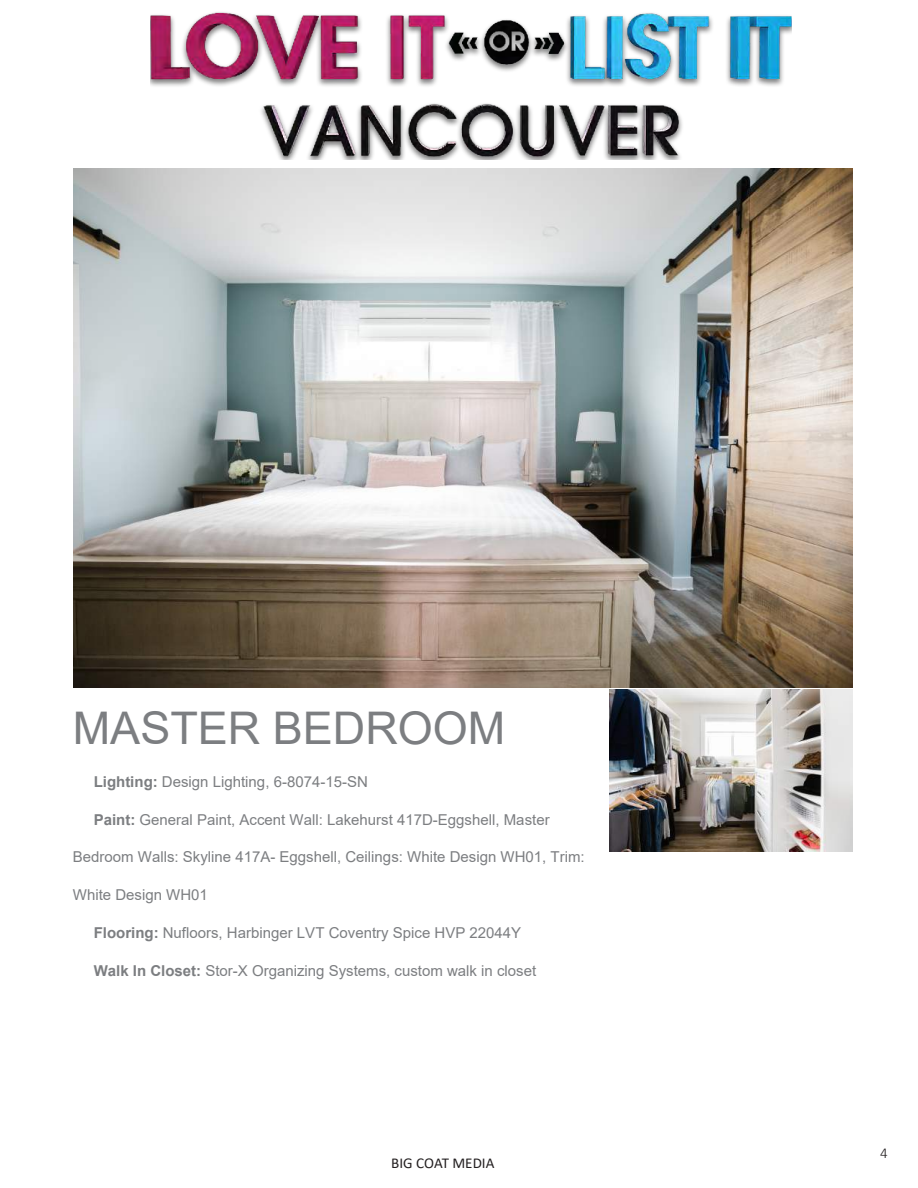
<style>
.page{position:relative;width:918px;height:1188px;background:#fff}
.page>*{position:absolute;margin:0;border:0;box-sizing:border-box;transform-origin:0 0}
.t1{font:45px "Arial";color:#7c7e81}
.t2{font:15px "Arial";color:#7c7e81}
.t3{font:15px "Calibri";color:#231f20}
.t4{font:300 15px "Calibri";color:#231f20}
.s1{font-weight:700}
</style>
<div class="page">
<img style="left:151px;top:12px;width:641px;height:147px">
<img style="left:73px;top:168px;width:780px;height:520px">
<img style="left:609px;top:689px;width:243px;height:162px">
<h1 class="t1" style="left:73px;top:697px;width:434px">MASTER BEDROOM</h1>
<p class="t2" style="left:94px;top:771px;width:276px"><span class="s1">Lighting:</span> Design Lighting, 6-8074-15-SN</p>
<p class="t2" style="left:94px;top:809px;width:457px"><span class="s1">Paint:</span> General Paint, Accent Wall: Lakehurst 417D-Eggshell, Master</p>
<p class="t2" style="left:73px;top:847px;width:513px">Bedroom Walls: Skyline 417A- Eggshell, Ceilings: White Design WH01, Trim:</p>
<p class="t2" style="left:73px;top:885px;width:137px">White Design WH01</p>
<p class="t2" style="left:94px;top:922px;width:429px"><span class="s1">Flooring:</span> Nufloors, Harbinger LVT Coventry Spice HVP 22044Y</p>
<p class="t2" style="left:94px;top:960px;width:444px"><span class="s1">Walk In Closet:</span> Stor-X Organizing Systems, custom walk in closet</p>
<p class="t3" style="left:391px;top:1152px;width:105px">BIG COAT MEDIA</p>
<p class="t4" style="left:880px;top:1144px;width:9px">4</p>
</div>
